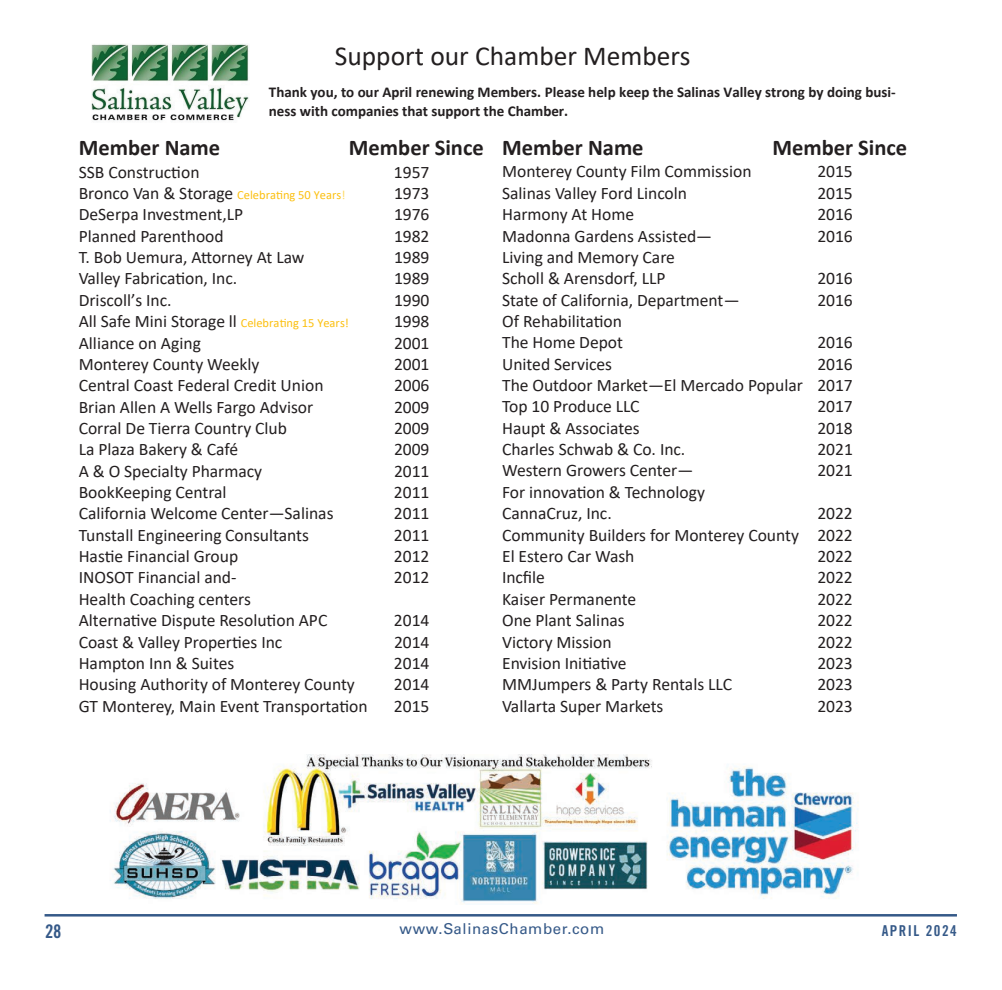
<style>
.page{position:relative;width:1002px;height:990px;background:#fff}
.page>*{position:absolute;margin:0;border:0;box-sizing:border-box;transform-origin:0 0}
.t1{font:27.5px "Calibri";color:#231f20}
.t2{font:700 22.5px "Calibri";color:#231f20}
.t3{font:18.75px "Trade Gothic LT Pro Bd Cn 20";color:#355988}
.t4{font:17.62px "Calibri";letter-spacing:-.005em;color:#231f20}
.t5{font:17.5px/21.4px "Calibri";letter-spacing:-.005em;color:#231f20}
.t6{font:700 15px/19.6px "Calibri";color:#231f20}
.t7{font:15px "Univers LT Std";letter-spacing:.04em;color:#355988}
.t8{font:15px "Trade Gothic LT Pro Bd Cn 20";letter-spacing:.1em;color:#355988}
.t9{font:12.5px "Calibri";color:#fcc011}
.s1{font-size:17.5px;color:#231f20}
.s2{color:#feda65}
.s3{font-size:12.5px;color:#fcc011}
</style>
<div class="page">
<hr style="left:45px;top:914px;width:911px;height:3px;background:#355988">
<img style="left:91px;top:44px;width:158px;height:77px">
<img style="left:110px;top:754px;width:748px;height:150px">
<p class="t1" style="left:335px;top:37px;width:357px">Support our Chamber Members</p>
<p class="t6" style="left:269px;top:82px;width:628px">Thank you, to our April renewing Members. Please help keep the Salinas Valley strong by doing busi&shy;ness with companies that support the Chamber.</p>
<p class="t2" style="left:79px;top:131px;width:143px">Member Name</p>
<p class="t2" style="left:349px;top:131px;width:136px">Member Since</p>
<p class="t5" style="left:79px;top:161px;width:122px">SSB Construction</p>
<p class="t5" style="left:394px;top:161px;width:37px">1957</p>
<p class="t9" style="left:79px;top:186px;width:268px"><span class="s1">Bronco Van &amp; Storage</span> Celebrating 50 Years<span class="s2">!</span></p>
<p class="t5" style="left:394px;top:182px;width:37px">1973</p>
<p class="t5" style="left:79px;top:203px;width:166px">DeSerpa Investment,LP</p>
<p class="t5" style="left:394px;top:203px;width:37px">1976</p>
<p class="t5" style="left:79px;top:225px;width:147px">Planned Parenthood</p>
<p class="t5" style="left:394px;top:225px;width:37px">1982</p>
<p class="t5" style="left:79px;top:246px;width:227px">T. Bob Uemura, Attorney At Law</p>
<p class="t5" style="left:394px;top:246px;width:37px">1989</p>
<p class="t4" style="left:79px;top:266px;width:160px">Valley Fabrication, Inc.</p>
<p class="t4" style="left:394px;top:266px;width:37px">1989</p>
<p class="t5" style="left:79px;top:289px;width:94px">Driscoll’s Inc.</p>
<p class="t5" style="left:394px;top:289px;width:37px">1990</p>
<p class="t5" style="left:79px;top:310px;width:272px">All Safe Mini Storage ll <span class="s3">Celebrating 15 Years!</span></p>
<p class="t5" style="left:394px;top:310px;width:37px">1998</p>
<p class="t5" style="left:79px;top:332px;width:124px">Alliance on Aging</p>
<p class="t5" style="left:394px;top:332px;width:37px">2001</p>
<p class="t5" style="left:79px;top:353px;width:182px">Monterey County Weekly</p>
<p class="t5" style="left:394px;top:353px;width:37px">2001</p>
<p class="t5" style="left:79px;top:374px;width:246px">Central Coast Federal Credit Union</p>
<p class="t5" style="left:394px;top:374px;width:37px">2006</p>
<p class="t5" style="left:79px;top:396px;width:236px">Brian Allen A Wells Fargo Advisor</p>
<p class="t5" style="left:394px;top:396px;width:37px">2009</p>
<p class="t5" style="left:79px;top:417px;width:210px">Corral De Tierra Country Club</p>
<p class="t5" style="left:394px;top:417px;width:37px">2009</p>
<p class="t5" style="left:79px;top:438px;width:161px">La Plaza Bakery &amp; Café</p>
<p class="t5" style="left:394px;top:438px;width:37px">2009</p>
<p class="t4" style="left:79px;top:459px;width:185px">A &amp; O Specialty Pharmacy</p>
<p class="t4" style="left:394px;top:459px;width:37px">2011</p>
<p class="t5" style="left:79px;top:481px;width:149px">BookKeeping Central</p>
<p class="t5" style="left:394px;top:481px;width:37px">2011</p>
<p class="t5" style="left:79px;top:502px;width:256px">California Welcome Center—Salinas</p>
<p class="t5" style="left:394px;top:502px;width:37px">2011</p>
<p class="t5" style="left:79px;top:524px;width:232px">Tunstall Engineering Consultants</p>
<p class="t5" style="left:394px;top:524px;width:37px">2011</p>
<p class="t5" style="left:79px;top:545px;width:161px">Hastie Financial Group</p>
<p class="t5" style="left:394px;top:545px;width:37px">2012</p>
<p class="t5" style="left:79px;top:567px;width:159px">INOSOT Financial and-</p>
<p class="t5" style="left:394px;top:567px;width:37px">2012</p>
<p class="t5" style="left:79px;top:588px;width:250px">Health Coaching centers<br>Alternative Dispute Resolution APC</p>
<p class="t5" style="left:394px;top:609px;width:37px">2014</p>
<p class="t4" style="left:79px;top:630px;width:205px">Coast &amp; Valley Properties Inc</p>
<p class="t4" style="left:394px;top:630px;width:37px">2014</p>
<p class="t5" style="left:79px;top:652px;width:157px">Hampton Inn &amp; Suites</p>
<p class="t5" style="left:394px;top:652px;width:37px">2014</p>
<p class="t5" style="left:79px;top:673px;width:277px">Housing Authority of Monterey County</p>
<p class="t5" style="left:394px;top:673px;width:37px">2014</p>
<p class="t5" style="left:79px;top:695px;width:290px">GT Monterey, Main Event Transportation</p>
<p class="t5" style="left:394px;top:695px;width:37px">2015</p>
<p class="t2" style="left:502px;top:131px;width:143px">Member Name</p>
<p class="t2" style="left:772px;top:131px;width:136px">Member Since</p>
<p class="t5" style="left:502px;top:161px;width:251px">Monterey County Film Commission</p>
<p class="t5" style="left:817px;top:161px;width:37px">2015</p>
<p class="t5" style="left:502px;top:182px;width:186px">Salinas Valley Ford Lincoln</p>
<p class="t5" style="left:817px;top:182px;width:37px">2015</p>
<p class="t5" style="left:502px;top:203px;width:133px">Harmony At Home</p>
<p class="t5" style="left:817px;top:203px;width:37px">2016</p>
<p class="t5" style="left:502px;top:225px;width:211px">Madonna Gardens Assisted—</p>
<p class="t5" style="left:817px;top:225px;width:37px">2016</p>
<p class="t5" style="left:502px;top:246px;width:174px">Living and Memory Care</p>
<p class="t4" style="left:502px;top:266px;width:165px">Scholl &amp; Arensdorf, LLP</p>
<p class="t4" style="left:817px;top:266px;width:37px">2016</p>
<p class="t5" style="left:502px;top:289px;width:239px">State of California, Department—</p>
<p class="t5" style="left:817px;top:289px;width:37px">2016</p>
<p class="t5" style="left:502px;top:310px;width:122px">Of Rehabilitation<br>The Home Depot</p>
<p class="t5" style="left:817px;top:331px;width:37px">2016</p>
<p class="t5" style="left:502px;top:353px;width:111px">United Services</p>
<p class="t5" style="left:502px;top:353px;width:352px;text-align:justify;text-indent:315px">2016<br>The Outdoor Market—El Mercado Popular 2017<br>Top 10 Produce LLC</p>
<p class="t5" style="left:817px;top:396px;width:37px">2017</p>
<p class="t5" style="left:502px;top:417px;width:139px">Haupt &amp; Associates</p>
<p class="t5" style="left:817px;top:417px;width:37px">2018</p>
<p class="t5" style="left:502px;top:438px;width:185px">Charles Schwab &amp; Co. Inc.</p>
<p class="t5" style="left:817px;top:438px;width:37px">2021</p>
<p class="t4" style="left:502px;top:458px;width:193px">Western Growers Center—</p>
<p class="t4" style="left:817px;top:458px;width:37px">2021</p>
<p class="t5" style="left:502px;top:481px;width:204px">For innovation &amp; Technology<br>CannaCruz, Inc.</p>
<p class="t5" style="left:502px;top:502px;width:352px;text-align:justify;text-indent:315px">2022<br>Community Builders for Monterey County 2022<br>El Estero Car Wash</p>
<p class="t5" style="left:817px;top:545px;width:37px">2022</p>
<p class="t5" style="left:502px;top:566px;width:44px">Incfile</p>
<p class="t5" style="left:817px;top:566px;width:37px">2022</p>
<p class="t5" style="left:502px;top:588px;width:136px">Kaiser Permanente</p>
<p class="t5" style="left:817px;top:588px;width:37px">2022</p>
<p class="t5" style="left:502px;top:609px;width:124px">One Plant Salinas</p>
<p class="t5" style="left:817px;top:609px;width:37px">2022</p>
<p class="t4" style="left:502px;top:629px;width:111px">Victory Mission</p>
<p class="t4" style="left:817px;top:629px;width:37px">2022</p>
<p class="t5" style="left:502px;top:652px;width:126px">Envision Initiative</p>
<p class="t5" style="left:817px;top:652px;width:37px">2023</p>
<p class="t5" style="left:502px;top:673px;width:231px">MMJumpers &amp; Party Rentals LLC</p>
<p class="t5" style="left:817px;top:673px;width:37px">2023</p>
<p class="t5" style="left:502px;top:695px;width:163px">Vallarta Super Markets</p>
<p class="t5" style="left:817px;top:695px;width:37px">2023</p>
<p class="t3" style="left:45px;top:920px;width:18px">28</p>
<p class="t7" style="left:399px;top:920px;width:206px">www.SalinasChamber.com</p>
<p class="t8" style="left:881px;top:922px;width:77px">APRIL 2024</p>
</div>
